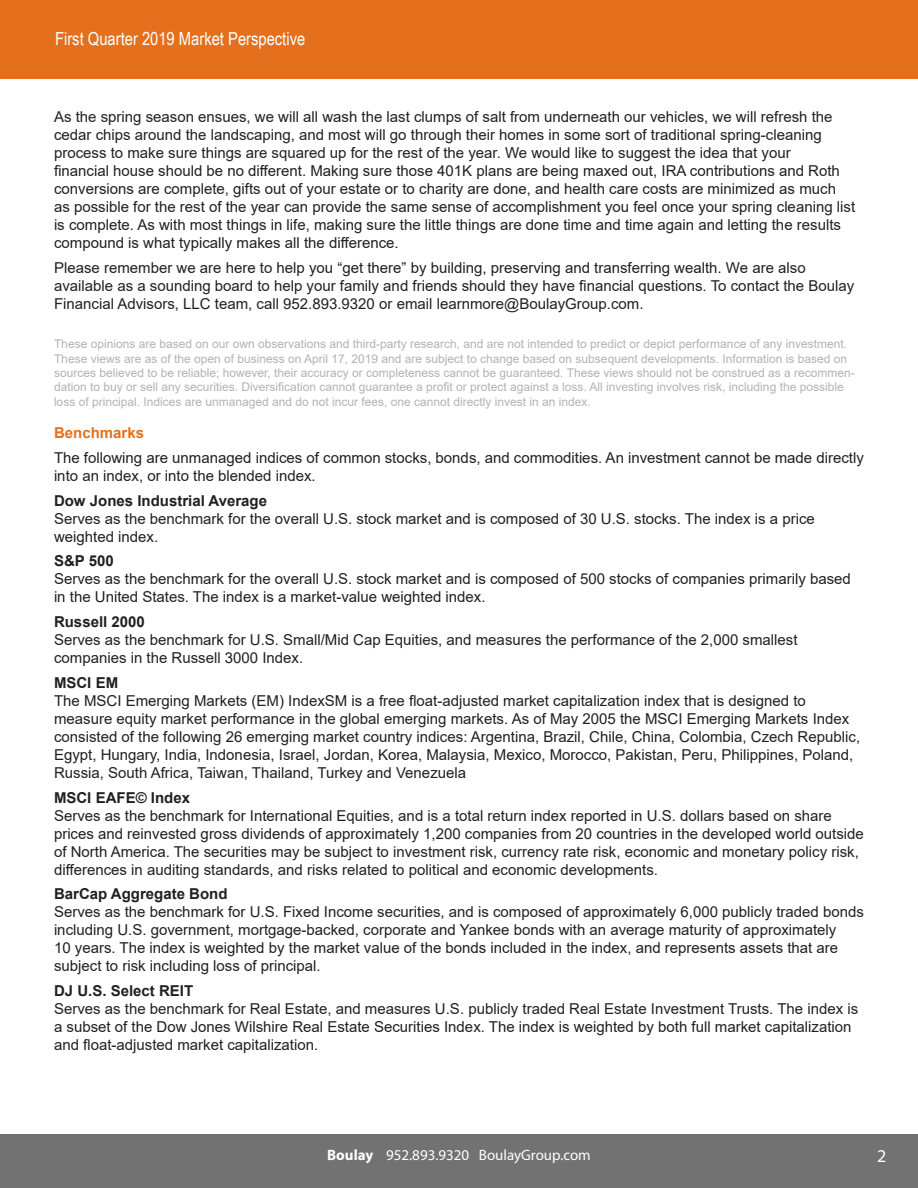
<style>
.page{position:relative;width:918px;height:1188px;background:#fff}
.page>*{position:absolute;margin:0;border:0;box-sizing:border-box;transform-origin:0 0}
.t1{font:18px "Arial Narrow";color:#fff}
.t2{font:18px "Myriad Pro";color:#fff}
.t3{font:15px/18px "Arial";color:#231f20}
.t4{font:15px "Myriad Pro";color:#fff}
.t5{font:700 15px "Arial";color:#e4701e}
.t6{font:12px/14.4px "Arial";color:#b4b2b2}
.s1{font-weight:700}
</style>
<div class="page">
<div style="left:0;top:0;width:918px;height:78px;background:#e4701e"></div>
<div style="left:0;top:1134px;width:918px;height:54px;background:#717271"></div>
<p class="t1" style="left:55px;top:25px;width:252px">First Quarter 2019 Market Perspective</p>
<p class="t3" style="left:54px;top:108px;width:803px">As the spring season ensues, we will all wash the last clumps of salt from underneath our vehicles, we will refresh the cedar chips around the landscaping, and most will go through their homes in some sort of traditional spring-cleaning process to make sure things are squared up for the rest of the year. We would like to suggest the idea that your<br>financial house should be no different. Making sure those 401K plans are being maxed out, IRA contributions and Roth conversions are complete, gifts out of your estate or to charity are done, and health care costs are minimized as much as possible for the rest of the year can provide the same sense of accomplishment you feel once your spring cleaning list is complete. As with most things in life, making sure the little things are done time and time again and letting the results compound is what typically makes all the difference.</p>
<p class="t3" style="left:54px;top:259px;width:802px">Please remember we are here to help you “get there” by building, preserving and transferring wealth. We are also available as a sounding board to help your family and friends should they have financial questions. To contact the Boulay<br>Financial Advisors, LLC team, call 952.893.9320 or email learnmore@BoulayGroup.com.</p>
<p class="t6" style="left:54px;top:337px;width:802px">These opinions are based on our own observations and third-party research, and are not intended to predict or depict performance of any investment.<br>These views are as of the open of business on April 17, 2019 and are subject to change based on subsequent developments. Information is based on sources believed to be reliable; however, their accuracy or completeness cannot be guaranteed. These views should not be construed as a recommen&shy;dation to buy or sell any securities. Diversification cannot guarantee a profit or protect against a loss. All investing involves risk, including the possible loss of principal. Indices are unmanaged and do not incur fees, one cannot directly invest in an index.</p>
<p class="t5" style="left:54px;top:422px;width:92px">Benchmarks</p>
<p class="t3" style="left:54px;top:449px;width:811px">The following are unmanaged indices of common stocks, bonds, and commodities. An investment cannot be made directly into an index, or into the blended index.</p>
<p class="t3" style="left:54px;top:491px;width:762px"><span class="s1">Dow Jones Industrial Average<br></span>Serves as the benchmark for the overall U.S. stock market and is composed of 30 U.S. stocks. The index is a price weighted index.</p>
<p class="t3" style="left:54px;top:552px;width:798px"><span class="s1">S&amp;P 500<br></span>Serves as the benchmark for the overall U.S. stock market and is composed of 500 stocks of companies primarily based in the United States. The index is a market-value weighted index.</p>
<p class="t3" style="left:54px;top:613px;width:745px"><span class="s1">Russell 2000<br></span>Serves as the benchmark for U.S. Small/Mid Cap Equities, and measures the performance of the 2,000 smallest companies in the Russell 3000 Index.</p>
<p class="t3" style="left:54px;top:674px;width:808px"><span class="s1">MSCI EM<br></span>The MSCI Emerging Markets (EM) IndexSM is a free float-adjusted market capitalization index that is designed to measure equity market performance in the global emerging markets. As of May 2005 the MSCI Emerging Markets Index consisted of the following 26 emerging market country indices: Argentina, Brazil, Chile, China, Colombia, Czech Republic, Egypt, Hungary, India, Indonesia, Israel, Jordan, Korea, Malaysia, Mexico, Morocco, Pakistan, Peru, Philippines, Poland, Russia, South Africa, Taiwan, Thailand, Turkey and Venezuela</p>
<p class="t3" style="left:54px;top:788px;width:811px"><span class="s1">MSCI EAFE© Index<br></span>Serves as the benchmark for International Equities, and is a total return index reported in U.S. dollars based on share prices and reinvested gross dividends of approximately 1,200 companies from 20 countries in the developed world outside of North America. The securities may be subject to investment risk, currency rate risk, economic and monetary policy risk, differences in auditing standards, and risks related to political and economic developments.</p>
<p class="t3" style="left:54px;top:885px;width:811px"><span class="s1">BarCap Aggregate Bond<br></span>Serves as the benchmark for U.S. Fixed Income securities, and is composed of approximately 6,000 publicly traded bonds including U.S. government, mortgage-backed, corporate and Yankee bonds with an average maturity of approximately<br>10 years. The index is weighted by the market value of the bonds included in the index, and represents assets that are subject to risk including loss of principal.</p>
<p class="t3" style="left:54px;top:982px;width:806px"><span class="s1">DJ U.S. Select REIT<br></span>Serves as the benchmark for Real Estate, and measures U.S. publicly traded Real Estate Investment Trusts. The index is a subset of the Dow Jones Wilshire Real Estate Securities Index. The index is weighted by both full market capitalization and float-adjusted market capitalization.</p>
<p class="t4" style="left:327px;top:1145px;width:265px"><span class="s1">Boulay</span> 952.893.9320 BoulayGroup.com</p>
<p class="t2" style="left:877px;top:1145px;width:11px">2</p>
</div>
